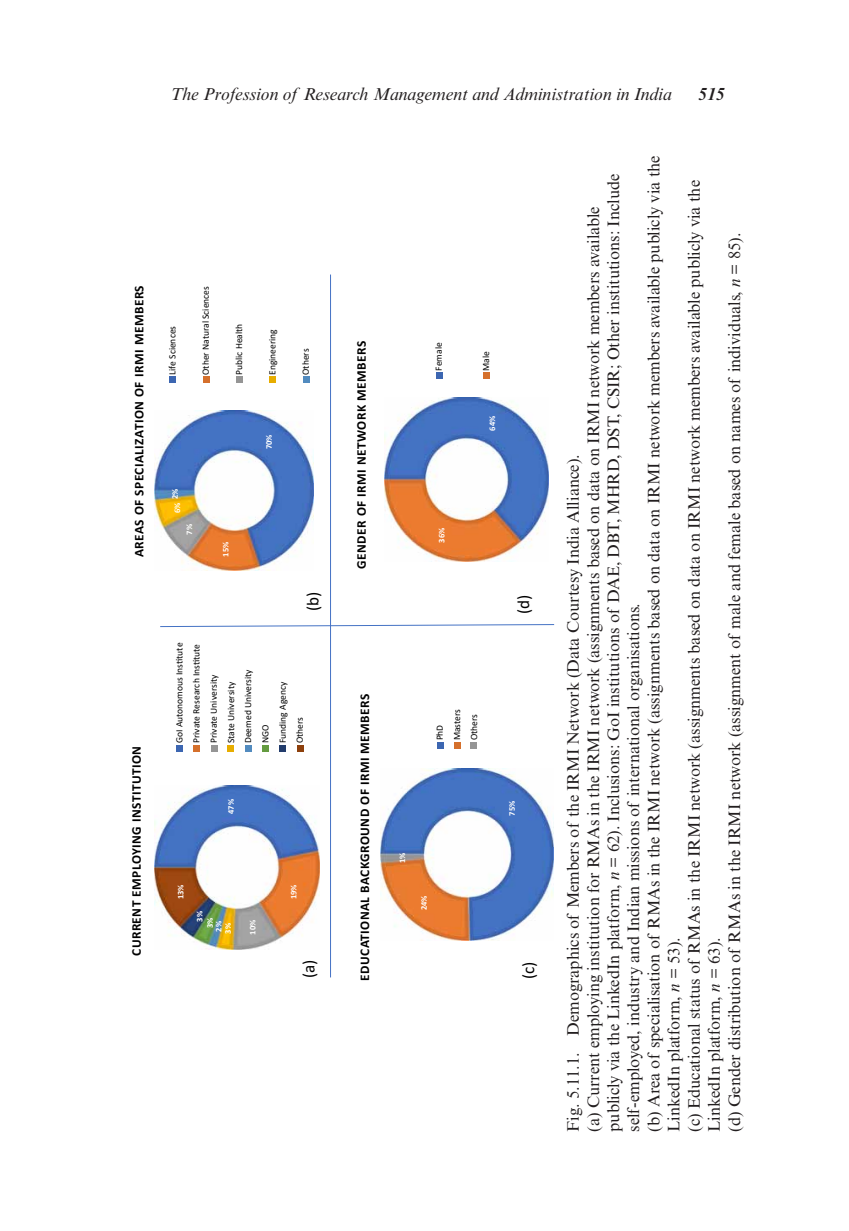
<style>
.page{position:relative;width:849px;height:1231px;background:#fff}
.page>*{position:absolute;margin:0;border:0;box-sizing:border-box;transform-origin:0 0}
.t1{font:italic 17.5px "Times New Roman MT Std";color:#231f20}
.t2{font:italic 700 17.5px "Times New Roman MT Std";color:#231f20}
.t3{font:17.15px "Calibri";color:#000}
.figure_caption{font:16.62px/20.1px "Times New Roman MT Std";color:#231f20}
.figure_source{font:16.62px/20.1px "Times New Roman MT Std";color:#231f20}
.t4{font:700 13.3px "Calibri";letter-spacing:.035em;color:#000}
.t5{font:9.45px/17.2px "Calibri";color:#000}
.t6{font:700 8.58px/9.1px "Calibri";color:#fff}
.s1{font-style:italic}
</style>
<div class="page">
<img style="left:380px;top:768px;width:173px;height:172px">
<img style="left:154px;top:411px;width:159px;height:159px">
<img style="left:155px;top:785px;width:164px;height:164px">
<img style="left:384px;top:397px;width:164px;height:164px">
<svg style="left:160px;top:624px;width:394px;height:3px"></svg>
<hr style="left:330px;top:274px;width:1px;height:703px;background:#4472c4">
<svg style="left:177px;top:745px;width:6px;height:6px"></svg>
<svg style="left:194px;top:745px;width:6px;height:6px"></svg>
<svg style="left:211px;top:745px;width:6px;height:6px"></svg>
<svg style="left:437px;top:742px;width:6px;height:6px"></svg>
<svg style="left:454px;top:742px;width:6px;height:6px"></svg>
<svg style="left:470px;top:742px;width:6px;height:6px"></svg>
<svg style="left:228px;top:745px;width:6px;height:6px"></svg>
<svg style="left:245px;top:745px;width:6px;height:6px"></svg>
<svg style="left:263px;top:745px;width:6px;height:6px"></svg>
<svg style="left:280px;top:745px;width:6px;height:6px"></svg>
<svg style="left:297px;top:745px;width:6px;height:6px"></svg>
<div style="left:170px;top:376px;width:6px;height:7px;background:#3c66b1"></div>
<div style="left:203px;top:376px;width:6px;height:7px;background:#d5702c"></div>
<div style="left:436px;top:372px;width:6px;height:7px;background:#3c66b1"></div>
<div style="left:483px;top:372px;width:6px;height:7px;background:#d5702c"></div>
<div style="left:237px;top:376px;width:6px;height:7px;background:#959595"></div>
<div style="left:270px;top:376px;width:6px;height:7px;background:#e7ad00"></div>
<div style="left:303px;top:376px;width:6px;height:7px;background:#528bbf"></div>
<p class="t4" style="left:130px;top:557px;width:273px;rotate:-90deg">AREAS OF SPECIALIZATION OF IRMI MEMBERS</p>
<p class="t4" style="left:127px;top:955px;width:211px;rotate:-90deg">CURRENT EMPLOYING INSTITUTION</p>
<p class="t1" style="left:171px;top:84px;width:502px">The Profession of Research Management and Administration in India</p>
<p class="t2" style="left:698px;top:83px;width:28px">515</p>
<p class="t5" style="left:164px;top:375px;width:50px;rotate:-90deg">Life Sciences</p>
<p class="t5" style="left:197px;top:375px;width:90px;rotate:-90deg">Other Natural Sciences</p>
<p class="t5" style="left:230px;top:375px;width:53px;rotate:-90deg">Public Health</p>
<p class="t5" style="left:263px;top:375px;width:47px;rotate:-90deg">Engineering</p>
<p class="t6" style="left:171px;top:513px;width:26px;rotate:-90deg">6% 2%</p>
<p class="t6" style="left:184px;top:534px;width:12px;rotate:-90deg">7%</p>
<p class="t6" style="left:221px;top:556px;width:16px;rotate:-90deg">15%</p>
<p class="t6" style="left:264px;top:449px;width:16px;rotate:-90deg">70%</p>
<p class="t5" style="left:297px;top:375px;width:28px;rotate:-90deg">Others</p>
<p class="t3" style="left:301px;top:611px;width:21px;rotate:-90deg">(b)</p>
<p class="t5" style="left:170px;top:743px;width:102px;rotate:-90deg">GoI Autonomous Ins tute<br>Private Research Ins tute<br>Private University<br>State University<br>Deemed University<br>NGO<br>Funding Agency<br>Others</p>
<p class="t6" style="left:226px;top:814px;width:16px;rotate:-90deg">47%</p>
<p class="t6" style="left:176px;top:899px;width:16px;rotate:-90deg">13%</p>
<p class="t6" style="left:195px;top:921px;width:12px;rotate:-90deg">3%</p>
<p class="t6" style="left:205px;top:928px;width:12px;rotate:-90deg">3%</p>
<p class="t6" style="left:214px;top:933px;width:14px;rotate:-90deg">2%<br>3%</p>
<p class="t6" style="left:248px;top:934px;width:16px;rotate:-90deg">10%</p>
<p class="t6" style="left:289px;top:899px;width:16px;rotate:-90deg">19%</p>
<p class="t3" style="left:297px;top:977px;width:20px;rotate:-90deg">(a)</p>
<p class="t4" style="left:352px;top:568px;width:229px;rotate:-90deg">GENDER OF IRMI NETWORK MEMBERS</p>
<p class="t5" style="left:430px;top:371px;width:30px;rotate:-90deg">Female</p>
<p class="t5" style="left:477px;top:371px;width:21px;rotate:-90deg">Male</p>
<p class="t6" style="left:487px;top:431px;width:16px;rotate:-90deg">64%</p>
<p class="t6" style="left:437px;top:542px;width:16px;rotate:-90deg">36%</p>
<p class="t3" style="left:511px;top:614px;width:21px;rotate:-90deg">(d)</p>
<p class="t4" style="left:355px;top:980px;width:288px;rotate:-90deg">EDUCATIONAL BACKGROUND OF IRMI MEMBERS</p>
<p class="t5" style="left:431px;top:740px;width:33px;rotate:-90deg">PhD<br>Masters<br>Others</p>
<p class="t6" style="left:397px;top:862px;width:12px;rotate:-90deg">1%</p>
<p class="t6" style="left:419px;top:910px;width:16px;rotate:-90deg">24%</p>
<p class="t6" style="left:507px;top:815px;width:16px;rotate:-90deg">75%</p>
<p class="t3" style="left:516px;top:979px;width:19px;rotate:-90deg">(c)</p>
<p class="figure_caption" style="left:643px;top:1131px;width:977px;rotate:-90deg">(b) Area of specialisation of RMAs in the IRMI network (assignments based on data on IRMI network members available publicly via the<br>LinkedIn platform, <span class="s1">n</span> = 53).</p>
<p class="figure_source" style="left:583px;top:1131px;width:959px;rotate:-90deg">(a) Current employing institution for RMAs in the IRMI network (assignments based on data on IRMI network members available publicly via the LinkedIn platform, <span class="s1">n</span> = 62). Inclusions: GoI institutions of DAE, DBT, MHRD, DST, CSIR; Other institutions: Include self-employed, industry and Indian missions of international organisations.</p>
<p class="figure_caption" style="left:683px;top:1131px;width:952px;rotate:-90deg">(c) Educational status of RMAs in the IRMI network (assignments based on data on IRMI network members available publicly via the<br>LinkedIn platform, <span class="s1">n</span> = 63).</p>
<p class="figure_caption" style="left:724px;top:1131px;width:900px;rotate:-90deg">(d) Gender distribution of RMAs in the IRMI network (assignment of male and female based on names of individuals, <span class="s1">n</span> = 85).</p>
<p class="figure_caption" style="left:563px;top:1131px;width:678px;rotate:-90deg">Fig. 5.11.1. Demographics of Members of the IRMI Network (Data Courtesy India Alliance).</p>
</div>
